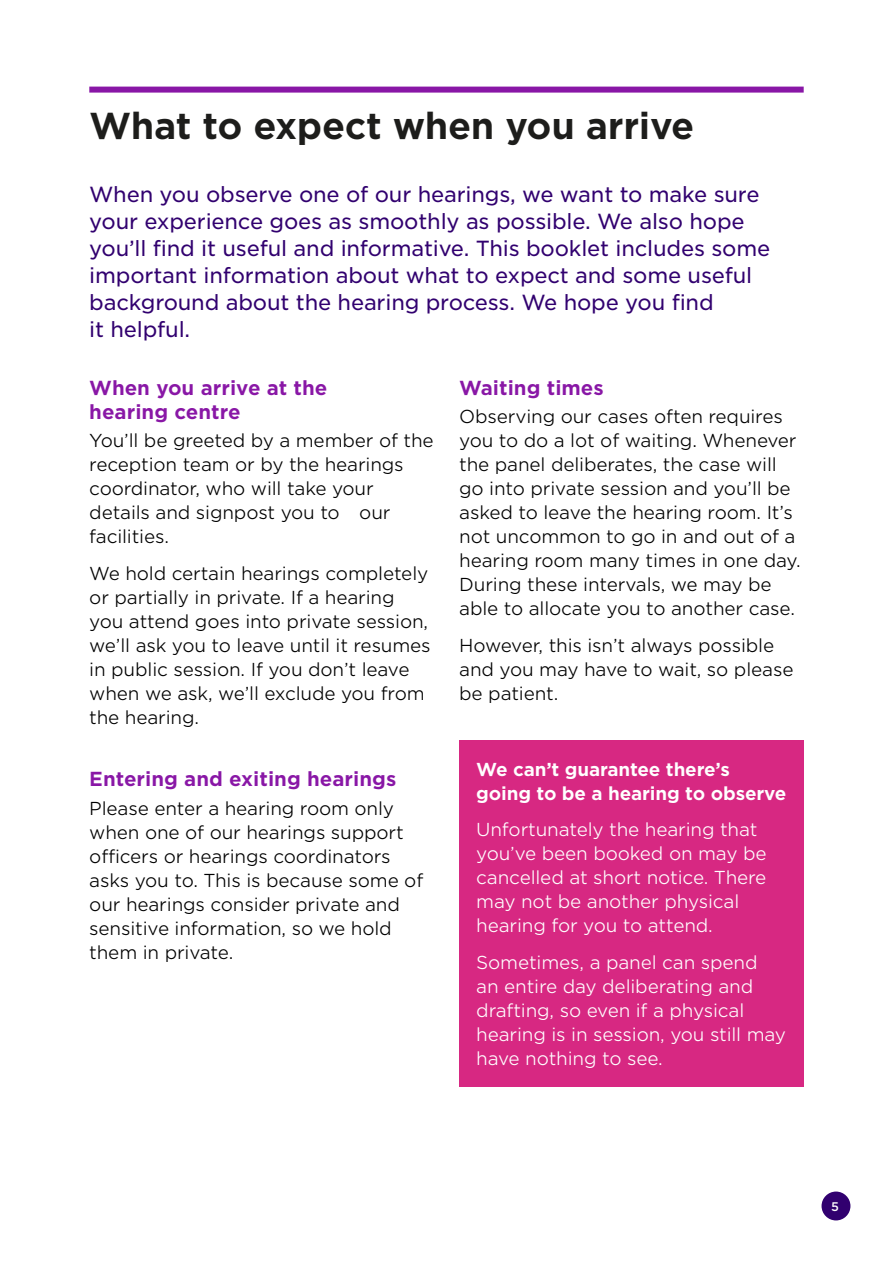
<style>
.page{position:relative;width:893px;height:1263px;background:#fff}
.page>*{position:absolute;margin:0;border:0;box-sizing:border-box;transform-origin:0 0}
.Heading{font:700 36px "Gotham S Sm";letter-spacing:-.01em;color:#1d1d1b}
.Lead_in{font:21px/27px "Gotham S Sm";letter-spacing:-.01em;color:#31006f}
.Subhead_split{font:700 19.5px/24px "Gotham S Sm";color:#8917a6}
.Body_copy_split{font:300 18px/24px "Gotham S Sm";letter-spacing:-.01em;color:#000}
.Body_copy{font:300 18px/24px "Gotham S Sm";letter-spacing:-.01em;color:#fff}
.Body_copy-2{font:700 18px/24px "Gotham S Sm";letter-spacing:-.01em;color:#fff}
.t1{font:500 12px "Gotham S Sm";color:#fff}
</style>
<div class="page">
<div style="left:821px;top:1191px;width:29px;height:29px;background:#31006f;border-radius:50%"></div>
<div style="left:89px;top:87px;width:715px;height:6px;background:#8917a6"></div>
<div style="left:459px;top:740px;width:345px;height:346px;background:#d72882"></div>
<h1 class="Heading" style="left:89px;top:101px;width:607px">What to expect when you arrive</h1>
<h2 class="Lead_in" style="left:89px;top:180px;width:682px">When you observe one of our hearings, we want to make sure your experience goes as smoothly as possible. We also hope you’ll find it useful and informative. This booklet includes some important information about what to expect and some useful background about the hearing process. We hope you find<br>it helpful.</h2>
<h2 class="Subhead_split" style="left:89px;top:376px;width:240px">When you arrive at the hearing centre</h2>
<p class="Body_copy_split" style="left:89px;top:428px;width:346px">You’ll be greeted by a member of the reception team or by the hearings coordinator, who will take your details and signpost you to our facilities.</p>
<p class="Body_copy_split" style="left:89px;top:561px;width:343px">We hold certain hearings completely or partially in private. If a hearing you attend goes into private session, we’ll ask you to leave until it resumes in public session. If you don’t leave when we ask, we’ll exclude you from the hearing.</p>
<h2 class="Subhead_split" style="left:459px;top:376px;width:146px">Waiting times</h2>
<p class="Body_copy_split" style="left:459px;top:404px;width:343px">Observing our cases often requires you to do a lot of waiting. Whenever the panel deliberates, the case will go into private session and you’ll be asked to leave the hearing room. It’s not uncommon to go in and out of a hearing room many times in one day.<br>During these intervals, we may be able to allocate you to another case.</p>
<p class="Body_copy_split" style="left:459px;top:633px;width:336px">However, this isn’t always possible and you may have to wait, so please be patient.</p>
<h2 class="Subhead_split" style="left:89px;top:767px;width:309px">Entering and exiting hearings</h2>
<p class="Body_copy_split" style="left:89px;top:795px;width:336px">Please enter a hearing room only when one of our hearings support officers or hearings coordinators asks you to. This is because some of our hearings consider private and sensitive information, so we hold them in private.</p>
<p class="Body_copy-2" style="left:476px;top:757px;width:312px">We can’t guarantee there’s going to be a hearing to observe</p>
<p class="Body_copy" style="left:476px;top:817px;width:292px">Unfortunately the hearing that you’ve been booked on may be cancelled at short notice. There may not be another physical hearing for you to attend.</p>
<p class="Body_copy" style="left:476px;top:950px;width:311px">Sometimes, a panel can spend<br>an entire day deliberating and drafting, so even if a physical hearing is in session, you still may have nothing to see.</p>
<p class="t1" style="left:831px;top:1198px;width:9px">5</p>
</div>
